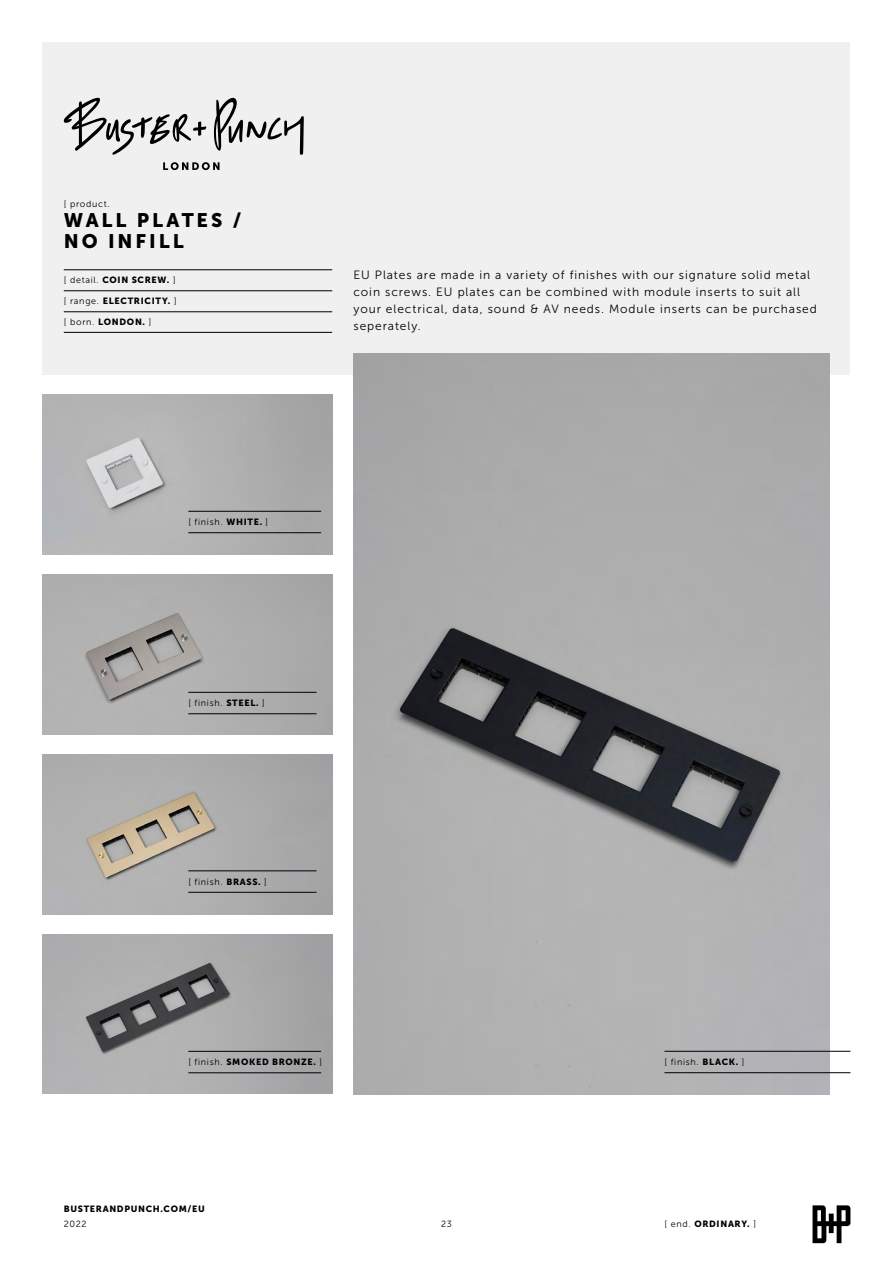
<style>
.page{position:relative;width:893px;height:1263px;background:#fff}
.page>*{position:absolute;margin:0;border:0;box-sizing:border-box;transform-origin:0 0}
.t1{font:19.5px/21px "Museo Sans 900";letter-spacing:.15em;color:#000}
.t2{font:12px/17.2px "Museo Sans 300";letter-spacing:.075em;color:#000}
.t3{font:9px "Museo Sans 900";letter-spacing:.075em;color:#000}
.t4{font:9px "Museo Sans 300";letter-spacing:.075em;color:#000}
.s1{font-family:"Museo Sans 300"}
.s2{font-family:"Museo Sans 900"}
</style>
<div class="page">
<div style="left:43px;top:43px;width:807px;height:332px;background:#f0f0f0"></div>
<svg style="left:163px;top:162px;width:57px;height:8px"></svg>
<svg style="left:64px;top:98px;width:143px;height:57px"></svg>
<svg style="left:213px;top:98px;width:91px;height:57px"></svg>
<hr style="left:64px;top:269px;width:268px;height:1px;background:#000">
<hr style="left:64px;top:290px;width:268px;height:1px;background:#000">
<hr style="left:64px;top:311px;width:268px;height:1px;background:#000">
<hr style="left:64px;top:332px;width:268px;height:1px;background:#000">
<img style="left:353px;top:353px;width:476px;height:741px">
<img style="left:43px;top:395px;width:289px;height:160px">
<img style="left:43px;top:754px;width:289px;height:160px">
<hr style="left:188px;top:870px;width:129px;height:1px;background:#000">
<hr style="left:188px;top:892px;width:129px;height:1px;background:#000">
<img style="left:43px;top:934px;width:289px;height:159px">
<hr style="left:188px;top:1051px;width:133px;height:1px;background:#000">
<hr style="left:188px;top:1072px;width:133px;height:1px;background:#000">
<hr style="left:664px;top:1051px;width:186px;height:1px;background:#000">
<hr style="left:664px;top:1072px;width:186px;height:1px;background:#000">
<img style="left:43px;top:575px;width:289px;height:159px">
<hr style="left:188px;top:692px;width:129px;height:1px;background:#000">
<hr style="left:188px;top:713px;width:129px;height:1px;background:#000">
<hr style="left:188px;top:511px;width:133px;height:1px;background:#000">
<hr style="left:188px;top:532px;width:133px;height:1px;background:#000">
<svg style="left:812px;top:1205px;width:38px;height:38px"></svg>
<p class="t4" style="left:64px;top:199px;width:47px">[ product.</p>
<h1 class="t1" style="left:64px;top:209px;width:179px">WALL PLATES /<br>NO INFILL</h1>
<p class="t3" style="left:64px;top:274px;width:113px"><span class="s1">[ detail.</span> COIN SCREW. <span class="s1">]</span></p>
<p class="t3" style="left:64px;top:295px;width:114px"><span class="s1">[ range.</span> ELECTRICITY. <span class="s1">]</span></p>
<p class="t4" style="left:64px;top:317px;width:89px">[ born. <span class="s2">LONDON.</span> ]</p>
<p class="t4" style="left:188px;top:517px;width:81px">[ finish. <span class="s2">WHITE.</span> ]</p>
<p class="t4" style="left:188px;top:698px;width:78px">[ finish. <span class="s2">STEEL.</span> ]</p>
<p class="t4" style="left:188px;top:877px;width:80px">[ finish. <span class="s2">BRASS.</span> ]</p>
<p class="t2" style="left:353px;top:266px;width:465px">EU Plates are made in a variety of finishes with our signature solid metal coin screws. EU plates can be combined with module inserts to suit all your electrical, data, sound &amp; AV needs. Module inserts can be purchased seperately.</p>
<p class="t3" style="left:188px;top:1057px;width:135px"><span class="s1">[ finish.</span> SMOKED BRONZE. <span class="s1">]</span></p>
<p class="t4" style="left:664px;top:1057px;width:81px">[ finish. <span class="s2">BLACK.</span> ]</p>
<p class="t3" style="left:64px;top:1204px;width:143px">BUSTERANDPUNCH.COM/EU</p>
<p class="t4" style="left:64px;top:1219px;width:24px">2022</p>
<p class="t3" style="left:664px;top:1219px;width:93px"><span class="s1">[ end.</span> ORDINARY. <span class="s1">]</span></p>
<p class="t4" style="left:441px;top:1219px;width:12px">23</p>
</div>
